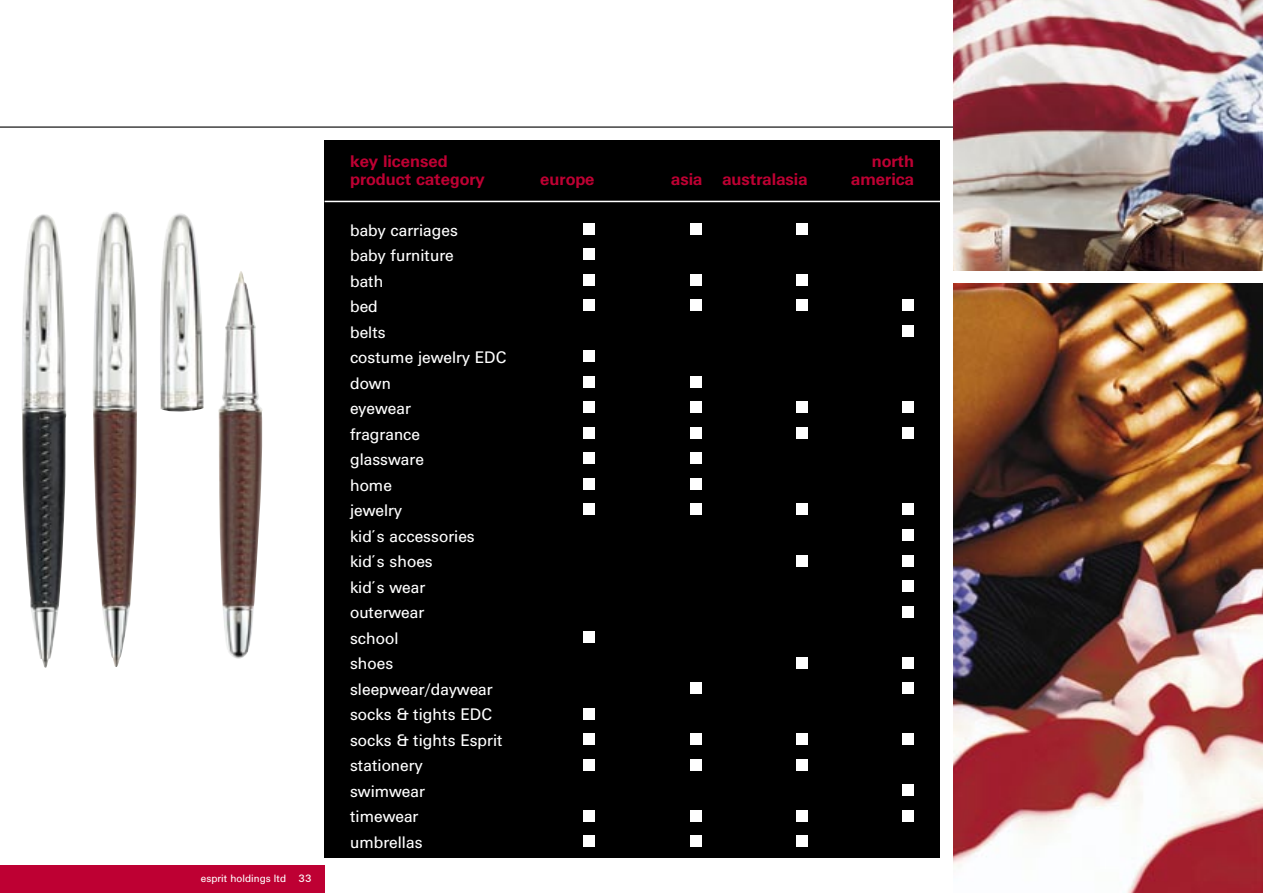
<style>
.page{position:relative;width:1263px;height:893px;background:#fff}
.page>*{position:absolute;margin:0;border:0;box-sizing:border-box;transform-origin:0 0}
.t1{font:16.5px/25.5px "Univers BQ";color:#fff}
.t2{font:700 16.5px "Univers BQ";color:#be0033}
.t3{font:10.5px "Univers BQ";color:#fff}
</style>
<div class="page">
<div style="left:0;top:865px;width:325px;height:28px;background:#be0033"></div>
<div style="left:325px;top:140px;width:615px;height:718px;background:#000"></div>
<hr style="left:325px;top:201px;width:620px;height:1px;background:#fff">
<img style="left:953px;top:284px;width:310px;height:609px">
<hr style="left:0;top:127px;width:1263px;height:1px;background:#000">
<img style="left:21px;top:212px;width:242px;height:456px">
<img style="left:953px;top:0;width:310px;height:271px">
<div style="left:690px;top:223px;width:11px;height:11px;background:#fff"></div>
<div style="left:690px;top:274px;width:11px;height:12px;background:#fff"></div>
<div style="left:690px;top:300px;width:11px;height:11px;background:#fff"></div>
<div style="left:690px;top:376px;width:11px;height:12px;background:#fff"></div>
<div style="left:690px;top:402px;width:11px;height:11px;background:#fff"></div>
<div style="left:690px;top:427px;width:11px;height:12px;background:#fff"></div>
<div style="left:690px;top:453px;width:11px;height:11px;background:#fff"></div>
<div style="left:690px;top:478px;width:11px;height:12px;background:#fff"></div>
<div style="left:690px;top:504px;width:11px;height:11px;background:#fff"></div>
<div style="left:690px;top:682px;width:11px;height:12px;background:#fff"></div>
<div style="left:690px;top:733px;width:11px;height:12px;background:#fff"></div>
<div style="left:690px;top:759px;width:11px;height:11px;background:#fff"></div>
<div style="left:690px;top:810px;width:11px;height:11px;background:#fff"></div>
<div style="left:690px;top:835px;width:11px;height:12px;background:#fff"></div>
<div style="left:796px;top:223px;width:12px;height:11px;background:#fff"></div>
<div style="left:796px;top:274px;width:12px;height:12px;background:#fff"></div>
<div style="left:796px;top:300px;width:12px;height:11px;background:#fff"></div>
<div style="left:796px;top:402px;width:12px;height:11px;background:#fff"></div>
<div style="left:796px;top:427px;width:12px;height:12px;background:#fff"></div>
<div style="left:796px;top:504px;width:12px;height:11px;background:#fff"></div>
<div style="left:796px;top:555px;width:12px;height:11px;background:#fff"></div>
<div style="left:796px;top:657px;width:12px;height:11px;background:#fff"></div>
<div style="left:796px;top:733px;width:12px;height:12px;background:#fff"></div>
<div style="left:796px;top:759px;width:12px;height:11px;background:#fff"></div>
<div style="left:796px;top:810px;width:12px;height:11px;background:#fff"></div>
<div style="left:796px;top:835px;width:12px;height:12px;background:#fff"></div>
<div style="left:903px;top:300px;width:11px;height:11px;background:#fff"></div>
<div style="left:903px;top:325px;width:11px;height:12px;background:#fff"></div>
<div style="left:903px;top:402px;width:11px;height:11px;background:#fff"></div>
<div style="left:903px;top:427px;width:11px;height:12px;background:#fff"></div>
<div style="left:903px;top:504px;width:11px;height:11px;background:#fff"></div>
<div style="left:903px;top:529px;width:11px;height:12px;background:#fff"></div>
<div style="left:903px;top:555px;width:11px;height:11px;background:#fff"></div>
<div style="left:903px;top:580px;width:11px;height:12px;background:#fff"></div>
<div style="left:903px;top:606px;width:11px;height:11px;background:#fff"></div>
<div style="left:903px;top:657px;width:11px;height:11px;background:#fff"></div>
<div style="left:903px;top:682px;width:11px;height:12px;background:#fff"></div>
<div style="left:903px;top:733px;width:11px;height:12px;background:#fff"></div>
<div style="left:903px;top:784px;width:11px;height:12px;background:#fff"></div>
<div style="left:903px;top:810px;width:11px;height:11px;background:#fff"></div>
<div style="left:584px;top:223px;width:11px;height:11px;background:#fff"></div>
<div style="left:584px;top:249px;width:11px;height:11px;background:#fff"></div>
<div style="left:584px;top:274px;width:11px;height:12px;background:#fff"></div>
<div style="left:584px;top:300px;width:11px;height:11px;background:#fff"></div>
<div style="left:584px;top:351px;width:11px;height:11px;background:#fff"></div>
<div style="left:584px;top:376px;width:11px;height:12px;background:#fff"></div>
<div style="left:584px;top:402px;width:11px;height:11px;background:#fff"></div>
<div style="left:584px;top:427px;width:11px;height:12px;background:#fff"></div>
<div style="left:584px;top:453px;width:11px;height:11px;background:#fff"></div>
<div style="left:584px;top:478px;width:11px;height:12px;background:#fff"></div>
<div style="left:584px;top:504px;width:11px;height:11px;background:#fff"></div>
<div style="left:584px;top:631px;width:11px;height:12px;background:#fff"></div>
<div style="left:584px;top:708px;width:11px;height:11px;background:#fff"></div>
<div style="left:584px;top:733px;width:11px;height:12px;background:#fff"></div>
<div style="left:584px;top:759px;width:11px;height:11px;background:#fff"></div>
<div style="left:584px;top:810px;width:11px;height:11px;background:#fff"></div>
<div style="left:584px;top:835px;width:11px;height:12px;background:#fff"></div>
<p class="t3" style="left:201px;top:872px;width:112px">esprit holdings ltd 33</p>
<p class="t2" style="left:350px;top:152px;width:99px">key licensed</p>
<p class="t2" style="left:872px;top:152px;width:44px">north</p>
<p class="t2" style="left:350px;top:170px;width:136px">product category</p>
<p class="t2" style="left:540px;top:170px;width:56px">europe</p>
<p class="t2" style="left:671px;top:170px;width:138px">asia australasia</p>
<p class="t2" style="left:851px;top:170px;width:64px">america</p>
<p class="t1" style="left:350px;top:218px;width:158px">baby carriages<br>baby furniture<br>bath<br>bed<br>belts<br>costume jewelry EDC down<br>eyewear<br>fragrance<br>glassware<br>home<br>jewelry<br>kid´s accessories kid´s shoes<br>kid´s wear<br>outerwear<br>school<br>shoes sleepwear/daywear socks &amp; tights EDC socks &amp; tights Esprit stationery<br>swimwear<br>timewear<br>umbrellas</p>
</div>
